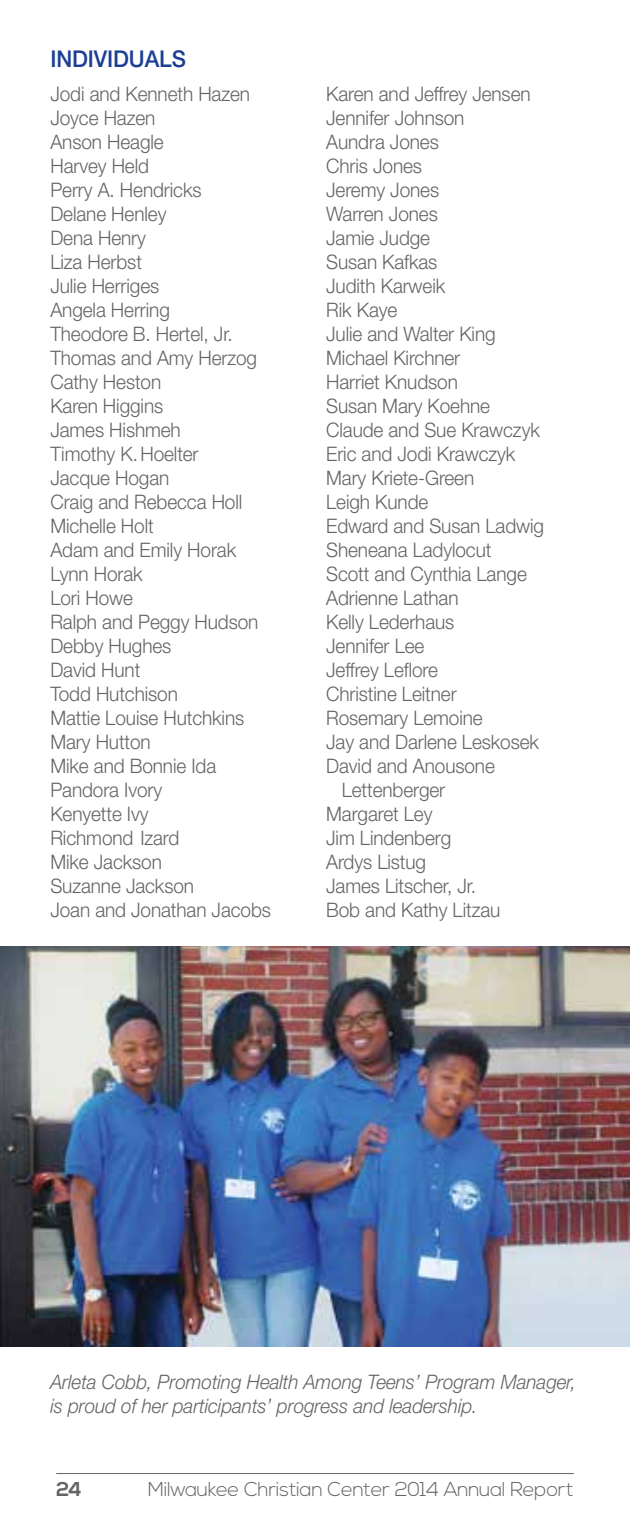
<style>
.page{position:relative;width:630px;height:1530px;background:#fff}
.page>*{position:absolute;margin:0;border:0;box-sizing:border-box;transform-origin:0 0}
.t1{font:500 23px "Helvetica Neue";letter-spacing:-.005em;color:#1c3e94;scale:.95 1}
.t2{font:300 20px/24px "Helvetica Neue";letter-spacing:-.005em;color:#636466;scale:.95 1}
.t3{font:italic 300 20px/24px "Helvetica Neue";letter-spacing:-.005em;color:#636466;scale:.95 1}
.t4{font:300 20px "Nexa";letter-spacing:-.02em;color:#636466}
.t5{font:700 20px "Nexa";color:#636466}
</style>
<div class="page">
<img style="left:0;top:947px;width:630px;height:399px">
<hr style="left:56px;top:1473px;width:518px;height:1px;background:#636466">
<p class="t1" style="left:50px;top:45px;width:144px">INDIVIDUALS</p>
<p class="t2" style="left:50px;top:81px;width:234px">Jodi and Kenneth Hazen<br>Joyce Hazen<br>Anson Heagle<br>Harvey Held<br>Perry A. Hendricks<br>Delane Henley<br>Dena Henry<br>Liza Herbst<br>Julie Herriges<br>Angela Herring<br>Theodore B. Hertel, Jr.<br>Thomas and Amy Herzog<br>Cathy Heston<br>Karen Higgins<br>James Hishmeh<br>Timothy K.Hoelter<br>Jacque Hogan<br>Craig and Rebecca Holl<br>Michelle Holt<br>Adam and Emily Horak<br>Lynn Horak<br>Lori Howe<br>Ralph and Peggy Hudson<br>Debby Hughes<br>David Hunt<br>Todd Hutchison<br>Mattie Louise Hutchkins<br>Mary Hutton<br>Mike and Bonnie Ida<br>Pandora Ivory<br>Kenyette Ivy<br>Richmond Izard<br>Mike Jackson<br>Suzanne Jackson<br>Joan and Jonathan Jacobs</p>
<p class="t2" style="left:326px;top:81px;width:217px">Karen and Jeffrey Jensen</p>
<p class="t2" style="left:326px;top:105px;width:147px">Jennifer Johnson</p>
<p class="t2" style="left:326px;top:129px;width:120px">Aundra Jones</p>
<p class="t2" style="left:326px;top:153px;width:102px">Chris Jones</p>
<p class="t2" style="left:326px;top:177px;width:120px">Jeremy Jones</p>
<p class="t2" style="left:326px;top:201px;width:119px">Warren Jones</p>
<p class="t2" style="left:326px;top:225px;width:111px">Jamie Judge</p>
<p class="t2" style="left:326px;top:249px;width:119px">Susan Kafkas</p>
<p class="t2" style="left:326px;top:273px;width:127px">Judith Karweik</p>
<p class="t2" style="left:326px;top:297px;width:76px">Rik Kaye</p>
<p class="t2" style="left:326px;top:321px;width:180px">Julie and Walter King</p>
<p class="t2" style="left:326px;top:345px;width:143px">Michael Kirchner</p>
<p class="t2" style="left:326px;top:369px;width:140px">Harriet Knudson</p>
<p class="t2" style="left:326px;top:393px;width:174px">Susan Mary Koehne</p>
<p class="t2" style="left:326px;top:417px;width:226px">Claude and Sue Krawczyk</p>
<p class="t2" style="left:326px;top:441px;width:201px">Eric and Jodi Krawczyk</p>
<p class="t2" style="left:326px;top:465px;width:157px">Mary Kriete-Green</p>
<p class="t2" style="left:326px;top:489px;width:109px">Leigh Kunde</p>
<p class="t2" style="left:326px;top:513px;width:231px">Edward and Susan Ladwig</p>
<p class="t2" style="left:326px;top:537px;width:175px">Sheneana Ladylocut</p>
<p class="t2" style="left:326px;top:561px;width:213px">Scott and Cynthia Lange</p>
<p class="t2" style="left:326px;top:585px;width:141px">Adrienne Lathan</p>
<p class="t2" style="left:326px;top:609px;width:136px">Kelly Lederhaus</p>
<p class="t2" style="left:326px;top:633px;width:105px">Jennifer Lee</p>
<p class="t2" style="left:326px;top:657px;width:119px">Jeffrey Leflore</p>
<p class="t2" style="left:326px;top:681px;width:139px">Christine Leitner</p>
<p class="t2" style="left:326px;top:705px;width:166px">Rosemary Lemoine</p>
<p class="t2" style="left:326px;top:729px;width:226px">Jay and Darlene Leskosek</p>
<p class="t2" style="left:326px;top:753px;width:179px">David and Anousone</p>
<p class="t2" style="left:342px;top:777px;width:110px">Lettenberger</p>
<p class="t2" style="left:326px;top:801px;width:113px">Margaret Ley</p>
<p class="t2" style="left:326px;top:825px;width:133px">Jim Lindenberg</p>
<p class="t2" style="left:326px;top:849px;width:107px">Ardys Listug</p>
<p class="t2" style="left:326px;top:873px;width:159px">James Litscher, Jr.</p>
<p class="t2" style="left:326px;top:897px;width:185px">Bob and Kathy Litzau</p>
<p class="t3" style="left:50px;top:1369px;width:555px">Arleta Cobb, Promoting Health Among Teens’ Program Manager, is proud of her participants’ progress and leadership.</p>
<p class="t5" style="left:56px;top:1478px;width:27px">24</p>
<p class="t4" style="left:148px;top:1478px;width:428px">Milwaukee Christian Center 2014 Annual Report</p>
</div>
